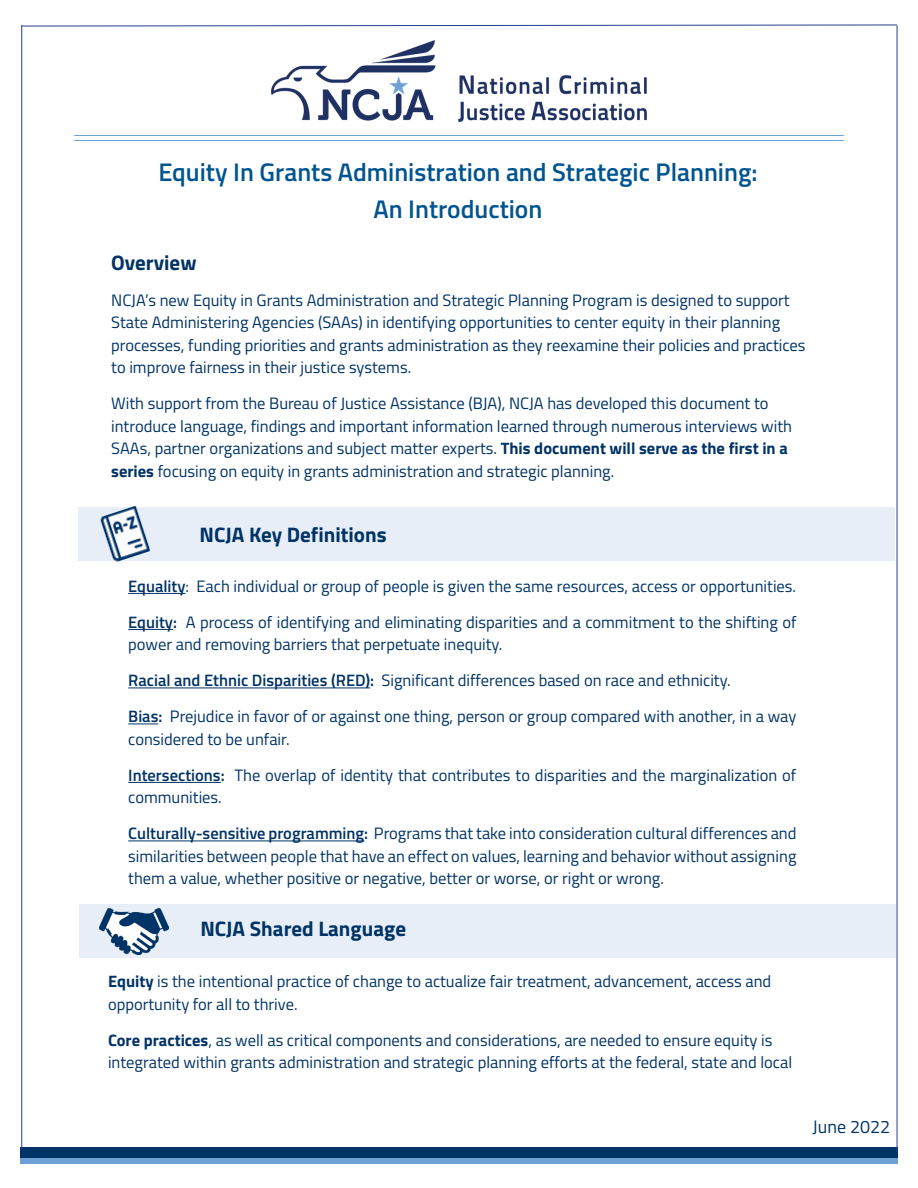
<style>
.page{position:relative;width:918px;height:1188px;background:#fff}
.page>*{position:absolute;margin:0;border:0;box-sizing:border-box;transform-origin:0 0}
.t1{font:600 25.5px "Titillium";color:#00548f}
.t2{font:700 21px "Titillium";color:#036}
.t3{font:18px "Titillium";color:#036}
.t4{font:16.5px/22.5px "Titillium";color:#036}
.s1{font-weight:700}
.s2{font-weight:600}
</style>
<div class="page">
<div style="left:20px;top:1158px;width:878px;height:5px;background:#6da0d5"></div>
<div style="left:20px;top:1147px;width:878px;height:10px;background:#036"></div>
<hr style="left:21px;top:25px;width:1px;height:1125px;background:#253f8e">
<hr style="left:897px;top:26px;width:1px;height:1126px;background:#253f8e">
<svg style="left:21px;top:24px;width:877px;height:3px"></svg>
<img style="left:271px;top:40px;width:376px;height:82px">
<hr style="left:74px;top:135px;width:770px;height:1px;background:#6da0d5">
<hr style="left:74px;top:140px;width:770px;height:1px;background:#6da0d5">
<hr style="left:128px;top:593px;width:58px;height:1px;background:#036">
<hr style="left:128px;top:629px;width:45px;height:1px;background:#036">
<hr style="left:128px;top:688px;width:242px;height:1px;background:#036">
<hr style="left:128px;top:724px;width:30px;height:1px;background:#036">
<hr style="left:128px;top:782px;width:93px;height:1px;background:#036">
<hr style="left:128px;top:841px;width:236px;height:1px;background:#036">
<div style="left:78px;top:507px;width:817px;height:54px;background:#e7eef8"></div>
<img style="left:100px;top:505px;width:51px;height:57px">
<div style="left:79px;top:904px;width:817px;height:54px;background:#e7eef8"></div>
<img style="left:99px;top:909px;width:69px;height:46px">
<p class="t1" style="left:158px;top:153px;width:601px">Equity In Grants Administration and Strategic Planning:</p>
<p class="t1" style="left:373px;top:190px;width:170px">An Introduction</p>
<p class="t2" style="left:111px;top:246px;width:87px">Overview</p>
<p class="t4" style="left:111px;top:288px;width:696px">NCJA’s new Equity in Grants Administration and Strategic Planning Program is designed to support State Administering Agencies (SAAs) in identifying opportunities to center equity in their planning processes, funding priorities and grants administration as they reexamine their policies and practices to improve fairness in their justice systems.</p>
<p class="t4" style="left:111px;top:391px;width:682px">With support from the Bureau of Justice Assistance (BJA), NCJA has developed this document to introduce language, findings and important information learned through numerous interviews with SAAs, partner organizations and subject matter experts. <span class="s1">This document will serve as the first in a series</span> focusing on equity in grants administration and strategic planning.</p>
<p class="t2" style="left:199px;top:518px;width:189px">NCJA Key Definitions</p>
<p class="t4" style="left:128px;top:574px;width:669px"><span class="s2">Equality</span>: Each individual or group of people is given the same resources, access or opportunities.</p>
<p class="t4" style="left:128px;top:610px;width:670px"><span class="s2">Equity:</span> A process of identifying and eliminating disparities and a commitment to the shifting of power and removing barriers that perpetuate inequity.</p>
<p class="t4" style="left:128px;top:668px;width:604px"><span class="s2">Racial and Ethnic Disparities (RED):</span> Significant differences based on race and ethnicity.</p>
<p class="t4" style="left:128px;top:704px;width:670px"><span class="s2">Bias:</span> Prejudice in favor of or against one thing, person or group compared with another, in a way considered to be unfair.</p>
<p class="t4" style="left:128px;top:763px;width:670px"><span class="s2">Intersections:</span> The overlap of identity that contributes to disparities and the marginalization of communities.</p>
<p class="t4" style="left:128px;top:821px;width:670px;text-align:justify"><span class="s2">Culturally-sensitive programming:</span> Programs that take into consideration cultural differences and similarities between people that have an effect on values, learning and behavior without assigning them a value, whether positive or negative, better or worse, or right or wrong.</p>
<p class="t2" style="left:200px;top:913px;width:207px">NCJA Shared Language</p>
<p class="t4" style="left:108px;top:970px;width:665px"><span class="s1">Equity</span> is the intentional practice of change to actualize fair treatment, advancement, access and opportunity for all to thrive.</p>
<p class="t4" style="left:108px;top:1028px;width:686px"><span class="s1">Core practices</span>, as well as critical components and considerations, are needed to ensure equity is integrated within grants administration and strategic planning efforts at the federal, state and local</p>
<p class="t3" style="left:813px;top:1113px;width:79px">June 2022</p>
</div>
